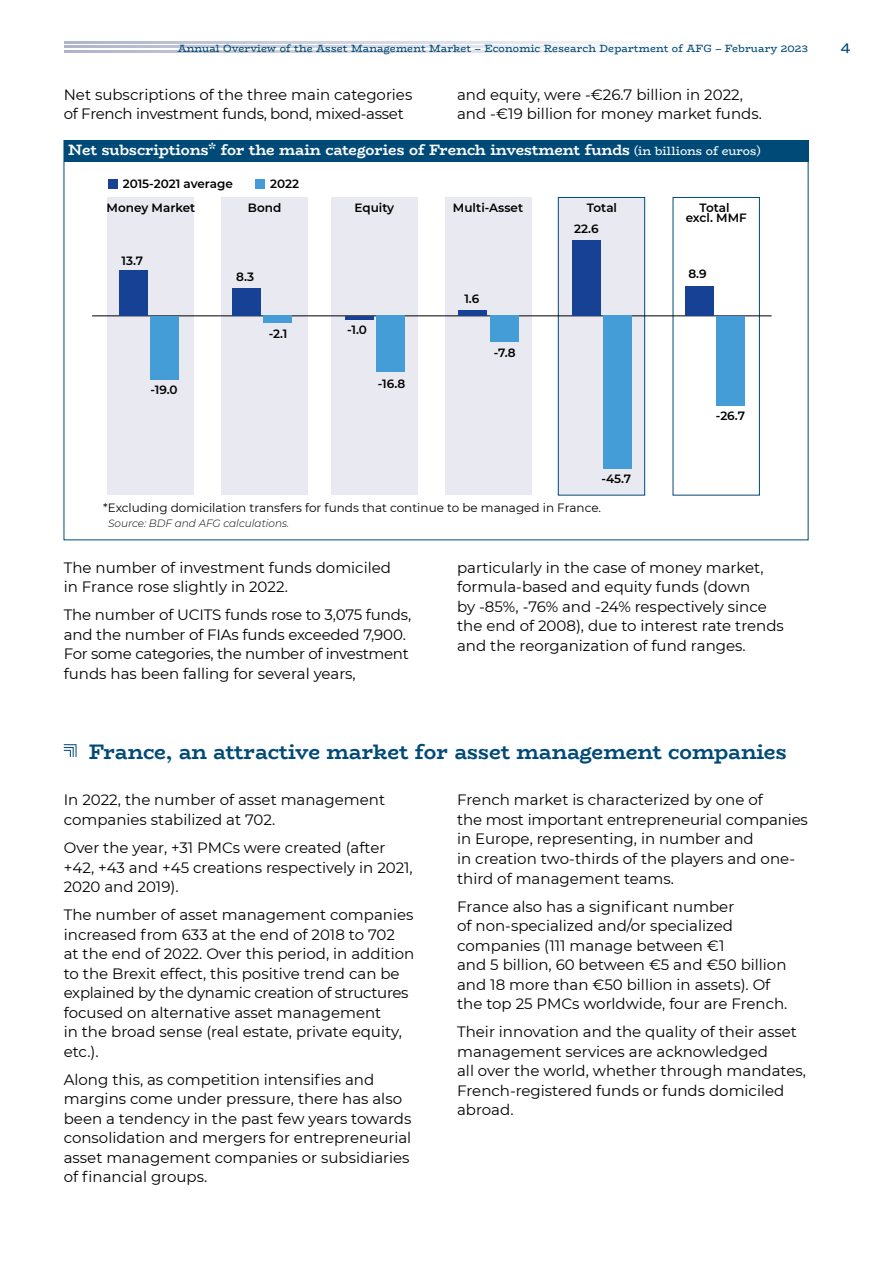
<style>
.page{position:relative;width:893px;height:1263px;background:#fff}
.page>*{position:absolute;margin:0;border:0;box-sizing:border-box;transform-origin:0 0}
.t1{font:700 21px "Bio Rhyme";letter-spacing:-.005em;color:#004a78}
.t2{font:15px/19.5px "Montserrat";color:#000}
.t3{font:700 15px "Bio Rhyme";letter-spacing:-.005em;color:#fff}
.t4{font:15px "Bio Rhyme";color:#004a78}
.t5{font:600 12px/10.5px "Montserrat";color:#000;text-align:center}
.t6{font:12px "Montserrat";color:#000}
.t7{font:10.5px "Bio Rhyme";letter-spacing:.015em;color:#004a78}
.t8{font:italic 300 10.5px "Montserrat";color:#000}
.s1{font-weight:400;font-size:12px}
</style>
<div class="page">
<hr style="left:64px;top:50px;width:638px;height:2px;background:#aeb5cb">
<hr style="left:64px;top:46px;width:638px;height:2px;background:#aeb5cb">
<hr style="left:64px;top:41px;width:638px;height:3px;background:#aeb5cb">
<div style="left:673px;top:197px;width:87px;height:298px;border:1px solid #004a78"></div>
<div style="left:108px;top:197px;width:86px;height:298px;background:#e8e9f1"></div>
<div style="left:221px;top:197px;width:87px;height:298px;background:#e8e9f1"></div>
<div style="left:331px;top:197px;width:87px;height:298px;background:#e8e9f1"></div>
<div style="left:445px;top:197px;width:86px;height:298px;background:#e8e9f1"></div>
<div style="left:558px;top:197px;width:87px;height:298px;background:#e8e9f1"></div>
<div style="left:558px;top:197px;width:87px;height:298px;border:1px solid #004a78"></div>
<hr style="left:92px;top:315px;width:680px;height:1px;background:#000">
<div style="left:150px;top:316px;width:28px;height:63px;background:#449dd7"></div>
<div style="left:263px;top:316px;width:29px;height:7px;background:#449dd7"></div>
<div style="left:377px;top:316px;width:28px;height:56px;background:#449dd7"></div>
<div style="left:490px;top:316px;width:28px;height:26px;background:#449dd7"></div>
<div style="left:603px;top:316px;width:28px;height:153px;background:#449dd7"></div>
<div style="left:716px;top:316px;width:28px;height:89px;background:#449dd7"></div>
<div style="left:119px;top:270px;width:28px;height:46px;background:#164194"></div>
<div style="left:232px;top:288px;width:28px;height:28px;background:#164194"></div>
<hr style="left:346px;top:316px;width:28px;height:3px;background:#164194">
<div style="left:459px;top:310px;width:28px;height:6px;background:#164194"></div>
<div style="left:572px;top:240px;width:28px;height:76px;background:#164194"></div>
<div style="left:685px;top:286px;width:28px;height:30px;background:#164194"></div>
<div style="left:256px;top:179px;width:9px;height:9px;background:#449dd7"></div>
<div style="left:108px;top:179px;width:9px;height:9px;background:#164194"></div>
<div style="left:64px;top:140px;width:744px;height:22px;background:#004a78"></div>
<svg style="left:64px;top:744px;width:13px;height:13px"></svg>
<p class="t7" style="left:178px;top:40px;width:632px">Annual Overview of the Asset Management Market – Economic Research Department of AFG – February 2023</p>
<p class="t4" style="left:841px;top:36px;width:11px">4</p>
<p class="t2" style="left:64px;top:84px;width:350px">Net subscriptions of the three main categories of French investment funds, bond, mixed-asset</p>
<p class="t2" style="left:457px;top:84px;width:306px">and equity, were -€26.7 billion in 2022, and -€19 billion for money market funds.</p>
<p class="t3" style="left:68px;top:138px;width:694px">Net subscriptions* for the main categories of French investment funds <span class="s1">(in billions of euros)</span></p>
<p class="t5" style="left:123px;top:178px;width:112px">2015-2021 average</p>
<p class="t5" style="left:270px;top:178px;width:30px">2022</p>
<p class="t5" style="left:107px;top:202px;width:90px">Money Market</p>
<p class="t5" style="left:248px;top:202px;width:35px">Bond</p>
<p class="t5" style="left:354px;top:202px;width:41px">Equity</p>
<p class="t5" style="left:453px;top:202px;width:72px">Multi-Asset</p>
<p class="t5" style="left:587px;top:202px;width:32px">Total</p>
<p class="t5" style="left:686px;top:202px;width:63px">Total<br>excl. MMF</p>
<p class="t5" style="left:574px;top:223px;width:26px">22.6</p>
<p class="t5" style="left:122px;top:254px;width:23px">13.7</p>
<p class="t5" style="left:150px;top:384px;width:29px">-19.0</p>
<p class="t5" style="left:236px;top:270px;width:19px">8.3</p>
<p class="t5" style="left:269px;top:328px;width:20px">-2.1</p>
<p class="t5" style="left:347px;top:324px;width:21px">-1.0</p>
<p class="t5" style="left:378px;top:378px;width:29px">-16.8</p>
<p class="t5" style="left:464px;top:293px;width:16px">1.6</p>
<p class="t5" style="left:494px;top:347px;width:24px">-7.8</p>
<p class="t5" style="left:601px;top:473px;width:31px">-45.7</p>
<p class="t6" style="left:103px;top:500px;width:499px">*Excluding domicilation transfers for funds that continue to be managed in France.</p>
<p class="t8" style="left:108px;top:516px;width:183px">Source: BDF and AFG calculations.</p>
<p class="t5" style="left:688px;top:268px;width:20px">8.9</p>
<p class="t5" style="left:716px;top:410px;width:31px">-26.7</p>
<p class="t2" style="left:64px;top:557px;width:329px">The number of investment funds domiciled in France rose slightly in 2022.</p>
<p class="t2" style="left:64px;top:604px;width:349px">The number of UCITS funds rose to 3,075 funds, and the number of FIAs funds exceeded 7,900.<br>For some categories, the number of investment funds has been falling for several years,</p>
<p class="t2" style="left:457px;top:557px;width:328px">particularly in the case of money market, formula-based and equity funds (down<br>by -85%, -76% and -24% respectively since the end of 2008), due to interest rate trends and the reorganization of fund ranges.</p>
<h1 class="t1" style="left:89px;top:735px;width:699px">France, an attractive market for asset management companies</h1>
<p class="t2" style="left:64px;top:790px;width:323px">In 2022, the number of asset management companies stabilized at 702.</p>
<p class="t2" style="left:64px;top:837px;width:351px">Over the year, +31 PMCs were created (after +42, +43 and +45 creations respectively in 2021,<br>2020 and 2019).</p>
<p class="t2" style="left:64px;top:904px;width:352px">The number of asset management companies increased from 633 at the end of 2018 to 702<br>at the end of 2022. Over this period, in addition to the Brexit effect, this positive trend can be explained by the dynamic creation of structures focused on alternative asset management<br>in the broad sense (real estate, private equity, etc.).</p>
<p class="t2" style="left:64px;top:1069px;width:349px">Along this, as competition intensifies and margins come under pressure, there has also been a tendency in the past few years towards consolidation and mergers for entrepreneurial asset management companies or subsidiaries of financial groups.</p>
<p class="t2" style="left:457px;top:790px;width:352px">French market is characterized by one of<br>the most important entrepreneurial companies in Europe, representing, in number and<br>in creation two-thirds of the players and one&shy;third of management teams.</p>
<p class="t2" style="left:457px;top:896px;width:332px">France also has a significant number<br>of non-specialized and/or specialized companies (111 manage between €1<br>and 5 billion, 60 between €5 and €50 billion and 18 more than €50 billion in assets). Of the top 25 PMCs worldwide, four are French.</p>
<p class="t2" style="left:457px;top:1021px;width:350px">Their innovation and the quality of their asset management services are acknowledged<br>all over the world, whether through mandates, French-registered funds or funds domiciled abroad.</p>
</div>
